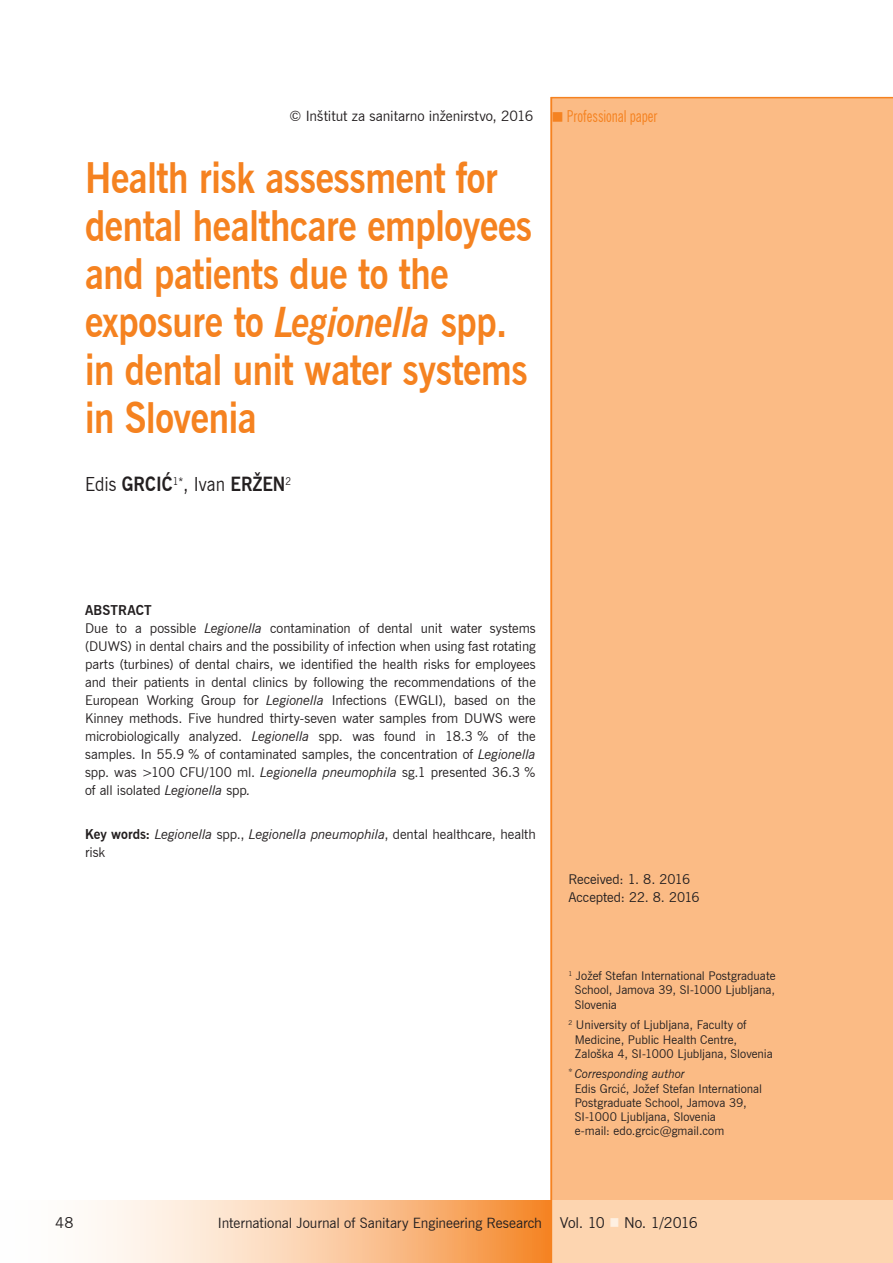
<style>
.page{position:relative;width:893px;height:1263px;background:#fff}
.page>*{position:absolute;margin:0;border:0;box-sizing:border-box;transform-origin:0 0}
.t1{font:700 42px/48px "News Gothic L2";letter-spacing:-.01em;color:#f58220;scale:.88 1}
.t2{font:700 19.5px "News Gothic L2";color:#231f20;scale:.9 1}
.t3{font:condensed 16.5px "News Gothic L2";color:#f58220;scale:.9 1}
.t4{font:15px "News Gothic L2";letter-spacing:-.03em;color:#231f20}
.t5{font:14.25px "News Gothic L2";letter-spacing:-.005em;color:#231f20}
.t6{font:13.5px/18px "News Gothic L2";letter-spacing:-.005em;color:#231f20}
.t7{font:12px/14.2px "News Gothic L2";color:#231f20}
.t8{font:italic 12px "News Gothic L2";color:#231f20}
.s1{font-style:italic}
.s2{font-weight:400}
.s3{font-weight:700}
.s4{color:#fef0e2}
</style>
<div class="page">
<svg style="left:91px;top:1200px;width:459px;height:63px;background:#fac9a0"></svg>
<div style="left:550px;top:96px;width:343px;height:1167px;background:#fbbb85"></div>
<svg style="left:569px;top:1069px;width:6px;height:5px"></svg>
<p class="t5" style="left:290px;top:108px;width:245px">© Inštitut za sanitarno inženirstvo, 2016</p>
<h1 class="t1" style="left:85px;top:154px;width:510px">Health risk assessment for dental healthcare employees and patients due to the exposure to <span class="s1">Legionella</span> spp. in dental unit water systems in Slovenia</h1>
<h2 class="t2" style="left:85px;top:472px;width:231px"><span class="s2">Edis</span> Grcić<sup>1*</sup><span class="s2">, Ivan</span> Eržen<sup>2</sup></h2>
<p class="t3" style="left:551px;top:106px;width:119px">■ Professional paper</p>
<p class="t6" style="left:85px;top:601px;width:452px"><span class="s3">Abstract<br></span>Due to a possible <span class="s1">Legionella</span> contamination of dental unit water systems (DUWS) in dental chairs and the possibility of infection when using fast rotating parts (turbines) of dental chairs, we identified the health risks for employees and their patients in dental clinics by following the recommendations of the European Working Group for <span class="s1">Legionella</span> Infections (EWGLI), based on the Kinney methods. Five hundred thirty-seven water samples from DUWS were microbiologically analyzed. <span class="s1">Legionella</span> spp. was found in 18.3 % of the samples. In 55.9 % of contaminated samples, the concentration of <span class="s1">Legionella </span>spp. was &gt;100 CFU/100 ml. <span class="s1">Legionella pneumophila</span> sg.1 presented 36.3 % of all isolated <span class="s1">Legionella</span> spp<span class="s1">.</span></p>
<p class="t6" style="left:85px;top:825px;width:452px"><span class="s3">Key words:</span> <span class="s1">Legionella</span> spp., <span class="s1">Legionella pneumophila</span>, dental healthcare, health risk</p>
<p class="t6" style="left:568px;top:870px;width:133px">Received: 1. 8. 2016<br>Accepted: 22. 8. 2016</p>
<p class="t7" style="left:575px;top:969px;width:202px;text-align:justify;text-indent:-6px"><sup>1</sup> Jožef Stefan International Postgraduate School, Jamova 39, SI-1000 Ljubljana, Slovenia</p>
<p class="t7" style="left:575px;top:1018px;width:200px;text-indent:-6px"><sup>2</sup> University of Ljubljana, Faculty of<br>Medicine, Public Health Centre,<br>Zaloška 4, SI-1000 Ljubljana, Slovenia</p>
<p class="t8" style="left:575px;top:1067px;width:112px">Corresponding author</p>
<p class="t7" style="left:575px;top:1081px;width:189px">Edis Grcić, Jožef Stefan International Postgraduate School, Jamova 39, SI-1000 Ljubljana, Slovenia<br>e-mail: edo.grcic@gmail.com</p>
<p class="t4" style="left:55px;top:1213px;width:20px">48</p>
<p class="t5" style="left:218px;top:1214px;width:326px">International Journal of Sanitary Engineering Research</p>
<p class="t4" style="left:560px;top:1213px;width:139px">Vol. 10 <span class="s4">■</span> No. 1/2016</p>
</div>
